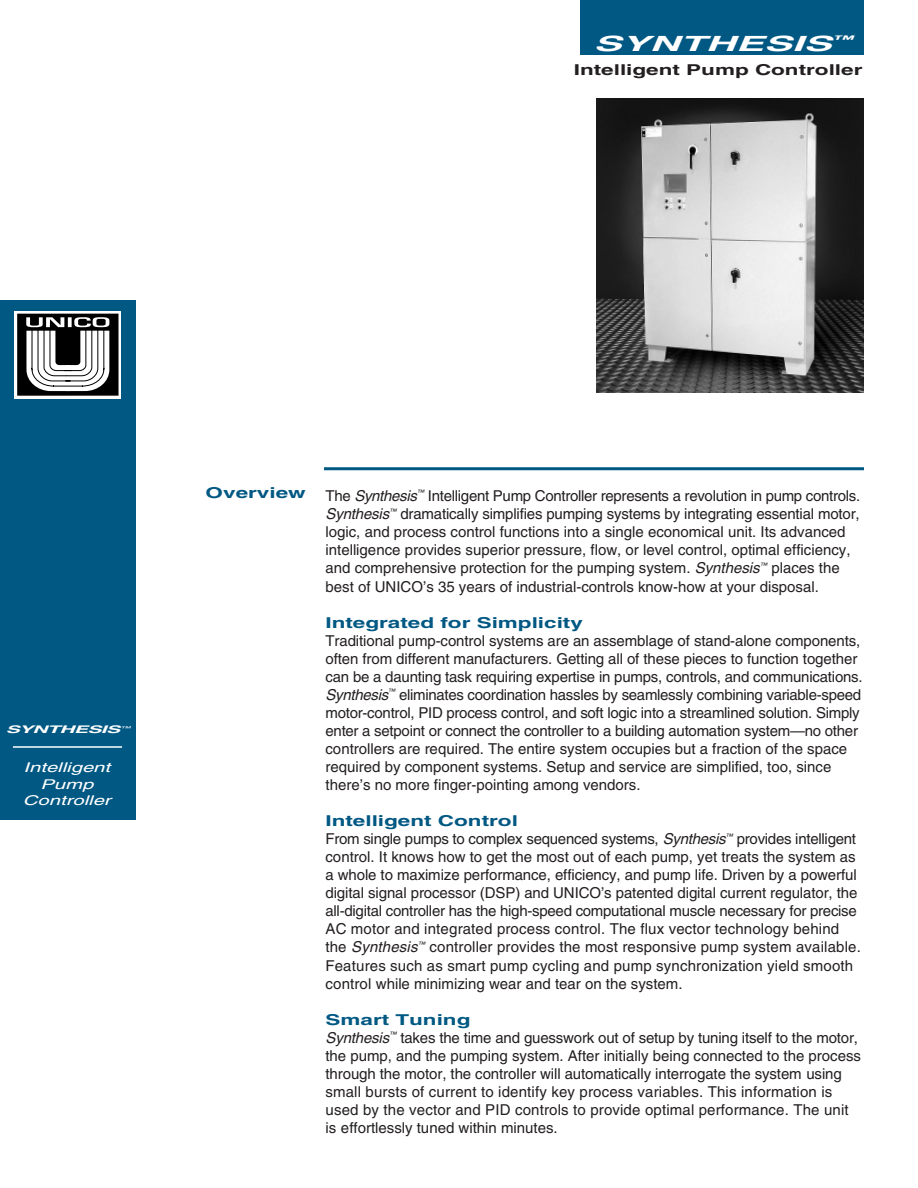
<style>
.page{position:relative;width:918px;height:1188px;background:#fff}
.page>*{position:absolute;margin:0;border:0;box-sizing:border-box;transform-origin:0 0}
.t1{font:italic 700 21px "Helvetica";color:#fff;scale:2 1}
.t2{font:15px/18.1px "Helvetica";letter-spacing:-.005em;color:#231f20}
.t3{font:700 15px "Helvetica";color:#005883;scale:1.5 1}
.t4{font:700 15px "Helvetica";color:#231f20;scale:1.5 1}
.t5{font:italic 13.5px/16.2px "Helvetica";color:#fff;text-align:center;scale:1.5 1}
.t6{font:italic 700 10.5px "Helvetica";letter-spacing:-.03em;color:#fff;scale:2 1}
.s1{font-style:italic}
.s2{font-weight:700;color:#005883}
</style>
<div class="page">
<hr style="left:324px;top:467px;width:540px;height:3px;background:#005883">
<div style="left:580px;top:0;width:284px;height:56px;background:#005883"></div>
<div style="left:0;top:300px;width:135px;height:520px;background:#005883"></div>
<hr style="left:13px;top:746px;width:109px;height:2px;background:#fff">
<svg style="left:14px;top:311px;width:107px;height:87px"></svg>
<div style="left:17px;top:314px;width:102px;height:82px;background:#000"></div>
<svg style="left:26px;top:317px;width:83px;height:74px"></svg>
<img style="left:596px;top:99px;width:268px;height:294px">
<h1 class="t1" style="left:594px;top:36px;width:131px">SYNTHESIS<sup>™</sup></h1>
<p class="t4" style="left:574px;top:65px;width:194px">Intelligent Pump Controller</p>
<p class="t6" style="left:6px;top:726px;width:64px">SYNTHESIS<sup>™</sup></p>
<p class="t5" style="left:23px;top:761px;width:60px">Intelligent<br>Pump<br>Controller</p>
<p class="t3" style="left:206px;top:488px;width:68px">Overview</p>
<p class="t2" style="left:326px;top:488px;width:536px">The <span class="s1">Synthesis</span><sup>™</sup> Intelligent Pump Controller represents a revolution in pump controls.<br><span class="s1">Synthesis</span><sup>™</sup> dramatically simplifies pumping systems by integrating essential motor, logic, and process control functions into a single economical unit. Its advanced intelligence provides superior pressure, flow, or level control, optimal efficiency, and comprehensive protection for the pumping system. <span class="s1">Synthesis</span><sup>™</sup> places the best of UNICO’s 35 years of industrial-controls know-how at your disposal.</p>
<p class="t3" style="left:326px;top:617px;width:173px">Integrated for Simplicity</p>
<p class="t2" style="left:325px;top:633px;width:539px">Traditional pump-control systems are an assemblage of stand-alone components, often from different manufacturers. Getting all of these pieces to function together can be a daunting task requiring expertise in pumps, controls, and communications.<br><span class="s1">Synthesis</span><sup>™</sup> eliminates coordination hassles by seamlessly combining variable-speed motor-control, PID process control, and soft logic into a streamlined solution. Simply enter a setpoint or connect the controller to a building automation system—no other controllers are required. The entire system occupies but a fraction of the space required by component systems. Setup and service are simplified, too, since there’s no more finger-pointing among vendors.</p>
<p class="t2" style="left:326px;top:813px;width:537px"><span class="s2">Intelligent Control<br></span>From single pumps to complex sequenced systems, <span class="s1">Synthesis</span><sup>™</sup> provides intelligent control. It knows how to get the most out of each pump, yet treats the system as a whole to maximize performance, efficiency, and pump life. Driven by a powerful digital signal processor (DSP) and UNICO’s patented digital current regulator, the all-digital controller has the high-speed computational muscle necessary for precise AC motor and integrated process control. The flux vector technology behind the <span class="s1">Synthesis</span><sup>™</sup> controller provides the most responsive pump system available.<br>Features such as smart pump cycling and pump synchronization yield smooth control while minimizing wear and tear on the system.</p>
<p class="t2" style="left:326px;top:1012px;width:537px"><span class="s2">Smart Tuning<br></span><span class="s1">Synthesis</span><sup>™</sup> takes the time and guesswork out of setup by tuning itself to the motor, the pump, and the pumping system. After initially being connected to the process through the motor, the controller will automatically interrogate the system using small bursts of current to identify key process variables. This information is used by the vector and PID controls to provide optimal performance. The unit is effortlessly tuned within minutes.</p>
</div>
